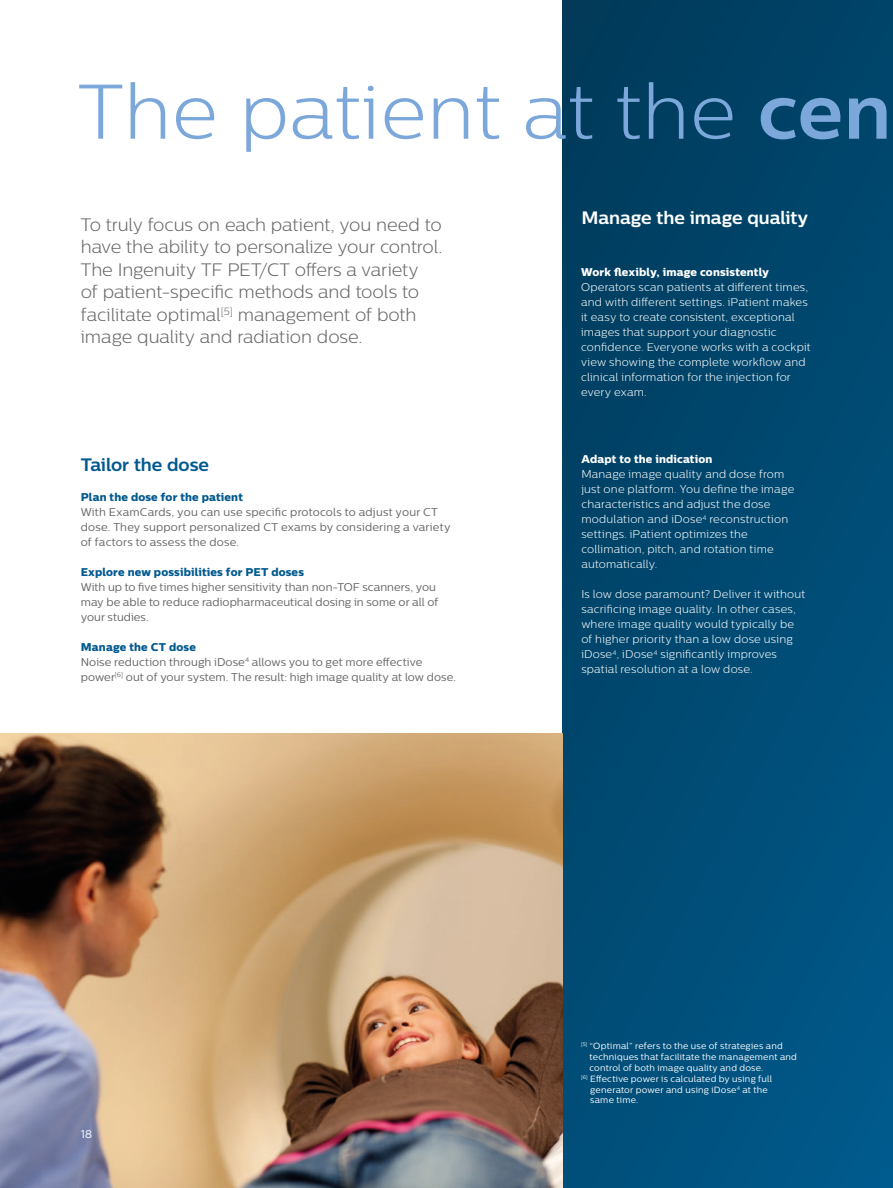
<style>
.page{position:relative;width:893px;height:1188px;background:#fff}
.page>*{position:absolute;margin:0;border:0;box-sizing:border-box;transform-origin:0 0}
.t1{font:300 77.25px "Centrale Sans";letter-spacing:.01em;color:#7ba7da}
.t2{font:300 18px/22.5px "Centrale Sans";letter-spacing:-.005em;color:#646463}
.t3{font:700 18px "Centrale Sans";letter-spacing:-.005em;color:#fff}
.t4{font:700 18px "Centrale Sans";letter-spacing:-.005em;color:#00598f}
.t5{font:300 11.25px/15px "Centrale Sans";letter-spacing:.015em;color:#fff}
.t6{font:11.25px/15px "Centrale Sans";letter-spacing:.005em;color:#646463}
.t7{font:11.25px "Centrale Sans X Bold";letter-spacing:.015em;color:#00598f}
.t8{font:11.25px "Centrale Sans X Bold";letter-spacing:.01em;color:#fff}
.t9{font:11.25px "Centrale Sans";color:#fff}
.t10{font:9px "Centrale Sans";letter-spacing:.025em;color:#fff}
.s1{font-weight:700}
</style>
<div class="page">
<div style="left:562px;top:0;width:331px;height:1188px;background:linear-gradient(to bottom,#003e60,#005583)"></div>
<img style="left:0;top:733px;width:562px;height:455px">
<h1 class="t1" style="left:78px;top:68px;width:815px">The patient at the <span class="s1">cen</span></h1>
<p class="t2" style="left:81px;top:213px;width:363px">To truly focus on each patient, you need to have the ability to personalize your control.<br>The Ingenuity TF PET/CT offers a variety<br>of patient-specific methods and tools to facilitate optimal<sup>[5]</sup> management of both image quality and radiation dose.</p>
<h2 class="t3" style="left:581px;top:207px;width:229px">Manage the image quality</h2>
<p class="t8" style="left:581px;top:265px;width:189px">Work flexibly, image consistently</p>
<p class="t5" style="left:581px;top:279px;width:231px">Operators scan patients at different times, and with different settings. iPatient makes it easy to create consistent, exceptional images that support your diagnostic confidence. Everyone works with a cockpit view showing the complete workflow and clinical information for the injection for every exam.</p>
<h2 class="t4" style="left:81px;top:454px;width:130px">Tailor the dose</h2>
<p class="t7" style="left:81px;top:490px;width:164px">Plan the dose for the patient</p>
<p class="t6" style="left:81px;top:504px;width:371px">With ExamCards, you can use specific protocols to adjust your CT dose. They support personalized CT exams by considering a variety of factors to assess the dose.</p>
<p class="t7" style="left:81px;top:565px;width:225px">Explore new possibilities for PET doses</p>
<p class="t6" style="left:81px;top:579px;width:359px">With up to five times higher sensitivity than non-TOF scanners, you may be able to reduce radiopharmaceutical dosing in some or all of your studies.</p>
<p class="t7" style="left:81px;top:640px;width:117px">Manage the CT dose</p>
<p class="t6" style="left:81px;top:654px;width:377px">Noise reduction through iDose<sup>4</sup> allows you to get more effective power<sup>[6]</sup> out of your system. The result: high image quality at low dose.</p>
<p class="t8" style="left:581px;top:452px;width:133px">Adapt to the indication</p>
<p class="t5" style="left:581px;top:467px;width:214px">Manage image quality and dose from just one platform. You define the image characteristics and adjust the dose modulation and iDose<sup>4</sup> reconstruction settings. iPatient optimizes the collimation, pitch, and rotation time automatically.</p>
<p class="t5" style="left:581px;top:587px;width:226px">Is low dose paramount? Deliver it without sacrificing image quality. In other cases, where image quality would typically be of higher priority than a low dose using iDose<sup>4</sup>, iDose<sup>4</sup> significantly improves spatial resolution at a low dose.</p>
<p class="t9" style="left:81px;top:1128px;width:13px">18</p>
<p class="t10" style="left:581px;top:1041px;width:203px"><sup>[5]</sup> “Optimal” refers to the use of strategies and</p>
<p class="t10" style="left:590px;top:1052px;width:209px">techniques that facilitate the management and</p>
<p class="t10" style="left:590px;top:1063px;width:175px">control of both image quality and dose.</p>
<p class="t10" style="left:581px;top:1073px;width:193px"><sup>[6]</sup> Effective power is calculated by using full</p>
<p class="t10" style="left:590px;top:1084px;width:179px">generator power and using iDose<sup>4</sup> at the</p>
<p class="t10" style="left:590px;top:1095px;width:50px">same time.</p>
</div>
